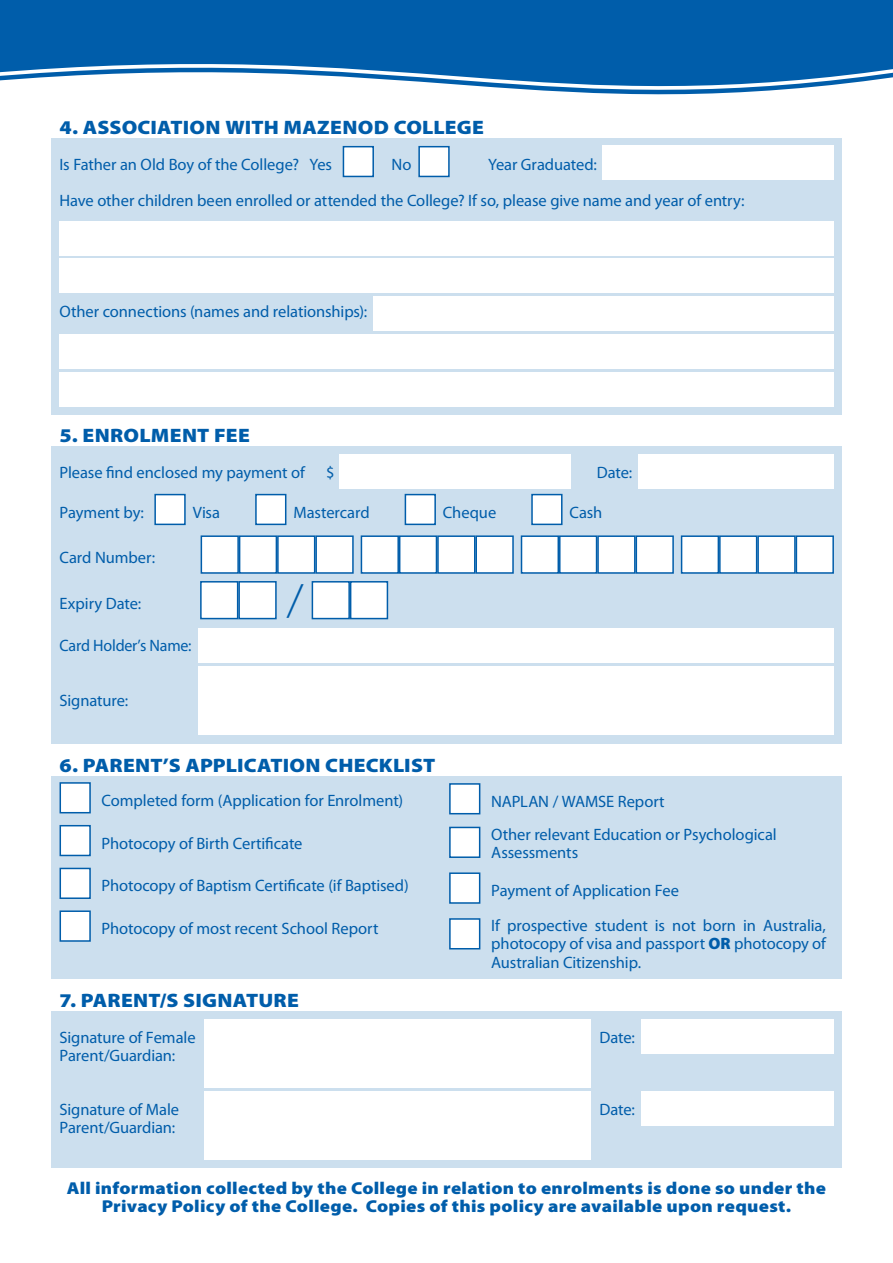
<style>
.page{position:relative;width:893px;height:1263px;background:#fff}
.page>*{position:absolute;margin:0;border:0;box-sizing:border-box;transform-origin:0 0}
.t1{font:300 46.5px "Myriad Pro";color:#005daa}
.t2{font:900 19.5px "Myriad Pro";letter-spacing:.005em;color:#005daa;scale:1.1 1}
.t3{font:900 17.25px/18px "Myriad Pro";letter-spacing:.01em;color:#005daa;text-align:center;scale:1.1 1}
.t4{font:16.5px/36px "Myriad Pro";letter-spacing:-.005em;color:#005daa}
.s1{font-weight:900}
</style>
<div class="page">
<svg style="left:0;top:0;width:893px;height:95px"></svg>
<div style="left:51px;top:138px;width:791px;height:276px;background:#ccdfee"></div>
<div style="left:602px;top:146px;width:231px;height:34px;background:#fff"></div>
<div style="left:59px;top:221px;width:774px;height:35px;background:#fff"></div>
<div style="left:59px;top:372px;width:774px;height:34px;background:#fff"></div>
<div style="left:59px;top:259px;width:774px;height:34px;background:#fff"></div>
<div style="left:373px;top:296px;width:460px;height:35px;background:#fff"></div>
<div style="left:59px;top:334px;width:774px;height:35px;background:#fff"></div>
<div style="left:343px;top:147px;width:30px;height:29px;background:#fff"></div>
<div style="left:343px;top:146px;width:31px;height:31px;border:2px solid #005daa"></div>
<div style="left:419px;top:147px;width:30px;height:29px;background:#fff"></div>
<div style="left:418px;top:146px;width:32px;height:31px;border:2px solid #005daa"></div>
<div style="left:51px;top:446px;width:791px;height:298px;background:#ccdfee"></div>
<div style="left:198px;top:666px;width:635px;height:69px;background:#fff"></div>
<div style="left:155px;top:495px;width:30px;height:29px;background:#fff"></div>
<div style="left:154px;top:494px;width:32px;height:31px;border:2px solid #005daa"></div>
<div style="left:256px;top:495px;width:30px;height:29px;background:#fff"></div>
<div style="left:255px;top:494px;width:31px;height:31px;border:2px solid #005daa"></div>
<div style="left:405px;top:495px;width:30px;height:29px;background:#fff"></div>
<div style="left:405px;top:494px;width:31px;height:31px;border:2px solid #005daa"></div>
<div style="left:532px;top:495px;width:30px;height:29px;background:#fff"></div>
<div style="left:531px;top:494px;width:31px;height:31px;border:2px solid #005daa"></div>
<div style="left:201px;top:536px;width:37px;height:37px;background:#fff"></div>
<div style="left:201px;top:535px;width:38px;height:39px;border:2px solid #005daa"></div>
<div style="left:240px;top:536px;width:36px;height:37px;background:#fff"></div>
<div style="left:239px;top:535px;width:38px;height:39px;border:2px solid #005daa"></div>
<div style="left:278px;top:536px;width:37px;height:37px;background:#fff"></div>
<div style="left:277px;top:535px;width:38px;height:39px;border:2px solid #005daa"></div>
<div style="left:316px;top:536px;width:37px;height:37px;background:#fff"></div>
<div style="left:315px;top:535px;width:39px;height:39px;border:2px solid #005daa"></div>
<div style="left:361px;top:536px;width:37px;height:37px;background:#fff"></div>
<div style="left:361px;top:535px;width:38px;height:39px;border:2px solid #005daa"></div>
<div style="left:400px;top:536px;width:36px;height:37px;background:#fff"></div>
<div style="left:399px;top:535px;width:38px;height:39px;border:2px solid #005daa"></div>
<div style="left:438px;top:536px;width:37px;height:37px;background:#fff"></div>
<div style="left:437px;top:535px;width:38px;height:39px;border:2px solid #005daa"></div>
<div style="left:476px;top:536px;width:37px;height:37px;background:#fff"></div>
<div style="left:475px;top:535px;width:39px;height:39px;border:2px solid #005daa"></div>
<div style="left:521px;top:536px;width:37px;height:37px;background:#fff"></div>
<div style="left:521px;top:535px;width:38px;height:39px;border:2px solid #005daa"></div>
<div style="left:560px;top:536px;width:37px;height:37px;background:#fff"></div>
<div style="left:559px;top:535px;width:38px;height:39px;border:2px solid #005daa"></div>
<div style="left:598px;top:536px;width:37px;height:37px;background:#fff"></div>
<div style="left:597px;top:535px;width:39px;height:39px;border:2px solid #005daa"></div>
<div style="left:636px;top:536px;width:37px;height:37px;background:#fff"></div>
<div style="left:636px;top:535px;width:38px;height:39px;border:2px solid #005daa"></div>
<div style="left:682px;top:536px;width:36px;height:37px;background:#fff"></div>
<div style="left:681px;top:535px;width:38px;height:39px;border:2px solid #005daa"></div>
<div style="left:720px;top:536px;width:37px;height:37px;background:#fff"></div>
<div style="left:719px;top:535px;width:38px;height:39px;border:2px solid #005daa"></div>
<div style="left:758px;top:536px;width:37px;height:37px;background:#fff"></div>
<div style="left:757px;top:535px;width:39px;height:39px;border:2px solid #005daa"></div>
<div style="left:796px;top:536px;width:37px;height:37px;background:#fff"></div>
<div style="left:796px;top:535px;width:38px;height:39px;border:2px solid #005daa"></div>
<div style="left:201px;top:582px;width:37px;height:36px;background:#fff"></div>
<div style="left:200px;top:581px;width:38px;height:38px;border:2px solid #005daa"></div>
<div style="left:239px;top:582px;width:37px;height:36px;background:#fff"></div>
<div style="left:238px;top:581px;width:39px;height:38px;border:2px solid #005daa"></div>
<div style="left:312px;top:582px;width:37px;height:36px;background:#fff"></div>
<div style="left:312px;top:581px;width:38px;height:38px;border:2px solid #005daa"></div>
<div style="left:351px;top:582px;width:36px;height:36px;background:#fff"></div>
<div style="left:350px;top:581px;width:38px;height:38px;border:2px solid #005daa"></div>
<div style="left:638px;top:454px;width:195px;height:35px;background:#fff"></div>
<div style="left:198px;top:628px;width:635px;height:35px;background:#fff"></div>
<div style="left:339px;top:454px;width:232px;height:35px;background:#fff"></div>
<div style="left:51px;top:776px;width:791px;height:202px;background:#ccdfee"></div>
<div style="left:60px;top:783px;width:30px;height:30px;background:#fff"></div>
<div style="left:60px;top:782px;width:31px;height:31px;border:2px solid #005daa"></div>
<div style="left:60px;top:826px;width:30px;height:29px;background:#fff"></div>
<div style="left:60px;top:825px;width:31px;height:31px;border:2px solid #005daa"></div>
<div style="left:60px;top:868px;width:30px;height:30px;background:#fff"></div>
<div style="left:60px;top:868px;width:31px;height:31px;border:2px solid #005daa"></div>
<div style="left:60px;top:911px;width:30px;height:30px;background:#fff"></div>
<div style="left:60px;top:910px;width:31px;height:32px;border:2px solid #005daa"></div>
<div style="left:450px;top:784px;width:30px;height:30px;background:#fff"></div>
<div style="left:449px;top:783px;width:31px;height:31px;border:2px solid #005daa"></div>
<div style="left:450px;top:827px;width:30px;height:30px;background:#fff"></div>
<div style="left:449px;top:827px;width:31px;height:31px;border:2px solid #005daa"></div>
<div style="left:450px;top:873px;width:30px;height:30px;background:#fff"></div>
<div style="left:449px;top:872px;width:31px;height:32px;border:2px solid #005daa"></div>
<div style="left:450px;top:919px;width:30px;height:30px;background:#fff"></div>
<div style="left:449px;top:918px;width:31px;height:31px;border:2px solid #005daa"></div>
<div style="left:51px;top:1011px;width:791px;height:157px;background:#ccdfee"></div>
<div style="left:641px;top:1019px;width:192px;height:35px;background:#fff"></div>
<div style="left:204px;top:1019px;width:387px;height:68px;background:#fff"></div>
<div style="left:641px;top:1091px;width:192px;height:35px;background:#fff"></div>
<div style="left:204px;top:1091px;width:387px;height:69px;background:#fff"></div>
<p class="t2" style="left:60px;top:116px;width:387px">4. ASSOCIATION WITH MAZENOD COLLEGE</p>
<p class="t4" style="left:60px;top:146px;width:274px">Is Father an Old Boy of the College? Yes</p>
<p class="t4" style="left:391px;top:146px;width:21px">No</p>
<p class="t4" style="left:60px;top:146px;width:686px;text-indent:429px">Year Graduated:<br>Have other children been enrolled or attended the College? If so, please give name and year of entry:</p>
<p class="t4" style="left:60px;top:293px;width:309px">Other connections (names and relationships):</p>
<p class="t2" style="left:60px;top:424px;width:175px">5. ENROLMENT FEE</p>
<p class="t4" style="left:60px;top:454px;width:247px">Please find enclosed my payment of</p>
<p class="t4" style="left:326px;top:454px;width:10px">$</p>
<p class="t4" style="left:597px;top:454px;width:37px">Date:</p>
<p class="t4" style="left:60px;top:494px;width:86px">Payment by:</p>
<p class="t4" style="left:193px;top:494px;width:29px">Visa</p>
<p class="t4" style="left:293px;top:494px;width:78px">Mastercard</p>
<p class="t4" style="left:443px;top:494px;width:55px">Cheque</p>
<p class="t4" style="left:569px;top:494px;width:34px">Cash</p>
<p class="t4" style="left:60px;top:539px;width:97px">Card Number:</p>
<p class="t4" style="left:60px;top:585px;width:83px">Expiry Date:</p>
<h1 class="t1" style="left:287px;top:575px;width:18px">/</h1>
<p class="t4" style="left:60px;top:628px;width:134px">Card Holder’s Name:</p>
<p class="t4" style="left:60px;top:682px;width:70px">Signature:</p>
<p class="t2" style="left:60px;top:754px;width:343px">6. PARENT’S APPLICATION CHECKLIST</p>
<p class="t4" style="left:102px;top:782px;width:303px">Completed form (Application for Enrolment)</p>
<p class="t4" style="left:102px;top:825px;width:203px">Photocopy of Birth Certificate</p>
<p class="t4" style="left:102px;top:868px;width:309px">Photocopy of Baptism Certificate (if Baptised)</p>
<p class="t4" style="left:102px;top:910px;width:278px">Photocopy of most recent School Report</p>
<p class="t4" style="left:491px;top:785px;width:287px;line-height:33px">NAPLAN / WAMSE Report<br>Other relevant Education or Psychological</p>
<p class="t4" style="left:491px;top:834px;width:89px">Assessments</p>
<p class="t4" style="left:491px;top:873px;width:336px;line-height:35.2px">Payment of Application Fee<br>If prospective student is not born in Australia,</p>
<p class="t4" style="left:491px;top:935px;width:336px;line-height:18px">photocopy of visa and passport <span class="s1">OR</span> photocopy of<br>Australian Citizenship.</p>
<p class="t2" style="left:60px;top:989px;width:219px">7. PARENT/S SIGNATURE</p>
<p class="t4" style="left:60px;top:1019px;width:138px">Signature of Female</p>
<p class="t4" style="left:600px;top:1019px;width:37px">Date:</p>
<p class="t4" style="left:60px;top:1037px;width:117px">Parent/Guardian:</p>
<p class="t4" style="left:60px;top:1091px;width:121px">Signature of Male</p>
<p class="t4" style="left:600px;top:1091px;width:37px">Date:</p>
<p class="t4" style="left:60px;top:1109px;width:117px">Parent/Guardian:</p>
<p class="t3" style="left:67px;top:1179px;width:692px">All information collected by the College in relation to enrolments is done so under the<br>Privacy Policy of the College. Copies of this policy are available upon request.</p>
</div>
